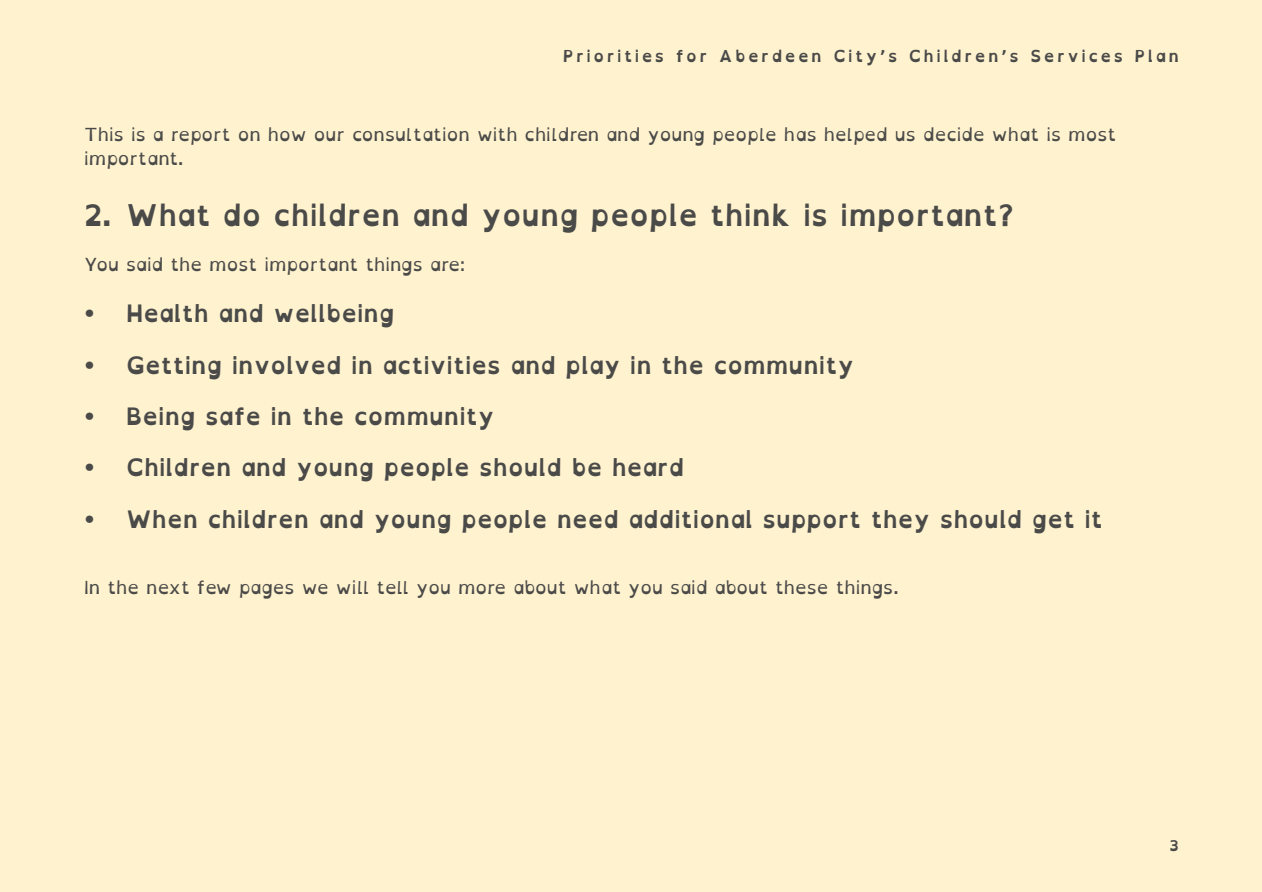
<style>
.page{position:relative;width:1262px;height:892px;background:#fff}
.page>*{position:absolute;margin:0;border:0;box-sizing:border-box;transform-origin:0 0}
.t1{font:700 30px "Open Dyslexic Alta";color:#4a4a49}
.t2{font:700 24px "Open Dyslexic Alta";color:#4a4a49}
.t3{font:18px/24px "Open Dyslexic Alta";color:#4a4a49}
.t4{font:700 16.5px "Open Dyslexic Alta";letter-spacing:.15em;color:#4a4a49}
.t5{font:700 15px "Open Dyslexic Alta";color:#4a4a49}
</style>
<div class="page">
<div style="left:0;top:0;width:1261px;height:891px;background:#fff2ce"></div>
<p class="t4" style="left:562px;top:47px;width:617px">Priorities for Aberdeen City’s Children’s Services Plan</p>
<p class="t3" style="left:84px;top:123px;width:1033px">This is a report on how our consultation with children and young people has helped us decide what is most important.</p>
<h1 class="t1" style="left:84px;top:198px;width:931px">2. What do children and young people think is important?</h1>
<p class="t3" style="left:84px;top:253px;width:382px">You said the most important things are:</p>
<h2 class="t2" style="left:84px;top:300px;width:312px">• Health and wellbeing</h2>
<h2 class="t2" style="left:84px;top:351px;width:771px">• Getting involved in activities and play in the community</h2>
<h2 class="t2" style="left:84px;top:402px;width:412px">• Being safe in the community</h2>
<h2 class="t2" style="left:84px;top:453px;width:601px">• Children and young people should be heard</h2>
<h2 class="t2" style="left:84px;top:505px;width:1020px">• When children and young people need additional support they should get it</h2>
<p class="t3" style="left:84px;top:575px;width:815px">In the next few pages we will tell you more about what you said about these things.</p>
<p class="t5" style="left:1169px;top:836px;width:11px">3</p>
</div>
